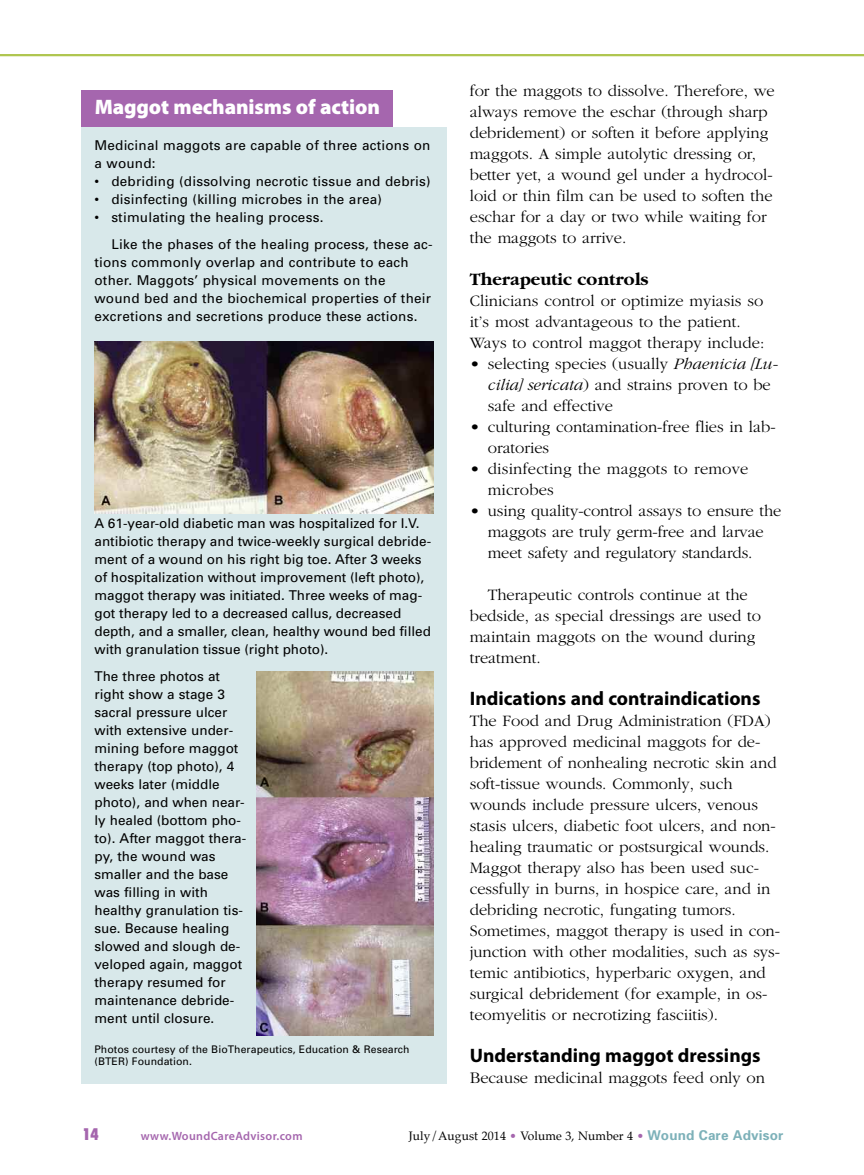
<style>
.page{position:relative;width:864px;height:1175px;background:#fff}
.page>*{position:absolute;margin:0;border:0;box-sizing:border-box;transform-origin:0 0}
.t1{font:900 21px "Myriad Pro";letter-spacing:-.005em;color:#fff}
.t2{font:700 19.5px "Myriad Pro";color:#000}
.t3{font:700 18px "Garamond";color:#000}
.t4{font:300 16.5px/21px "Garamond";color:#000}
.t5{font:900 condensed 16.5px "Futura BT";color:#a566ae}
.t6{font:13.5px/18px "Univers";color:#000}
.t7{font:12px "Palatino";letter-spacing:.01em;color:#000}
.t8{font:600 12px "Myriad Pro";letter-spacing:.025em;color:#a566ae}
.t9{font:10.5px/12px "Univers";letter-spacing:.005em;color:#000}
.s1{font-style:italic}
.s2{color:#a566ae}
.s3{font-family:"Univers";font-weight:700;font-size:13.5px;color:#7db1b9}
</style>
<div class="page">
<hr style="left:0;top:54px;width:864px;height:2px;background:#afc650">
<div style="left:81px;top:127px;width:366px;height:956px;background:#d8e8ea"></div>
<div style="left:81px;top:90px;width:311px;height:37px;background:#a566ae"></div>
<img style="left:94px;top:341px;width:340px;height:172px">
<img style="left:256px;top:671px;width:178px;height:364px">
<p class="t1" style="left:95px;top:99px;width:287px">Maggot mechanisms of action</p>
<p class="t6" style="left:94px;top:137px;width:337px">Medicinal maggots are capable of three actions on a wound:</p>
<p class="t6" style="left:95px;top:173px;width:338px">• debriding (dissolving necrotic tissue and debris)</p>
<p class="t6" style="left:95px;top:191px;width:289px">• disinfecting (killing microbes in the area)</p>
<p class="t6" style="left:111px;top:205px;width:323px;line-height:27px;text-indent:-17px">• stimulating the healing process.<br>Like the phases of the healing process, these ac-</p>
<p class="t6" style="left:95px;top:254px;width:338px">tions commonly overlap and contribute to each other. Maggots’ physical movements on the wound bed and the biochemical properties of their excretions and secretions produce these actions.</p>
<p class="t6" style="left:94px;top:515px;width:338px">A 61-year-old diabetic man was hospitalized for I.V. antibiotic therapy and twice-weekly surgical debride&shy;ment of a wound on his right big toe. After 3 weeks of hospitalization without improvement (left photo), maggot therapy was initiated. Three weeks of mag&shy;got therapy led to a decreased callus, decreased depth, and a smaller, clean, healthy wound bed filled with granulation tissue (right photo).</p>
<p class="t6" style="left:94px;top:668px;width:153px">The three photos at right show a stage 3 sacral pressure ulcer with extensive under&shy;mining before maggot therapy (top photo), 4 weeks later (middle photo), and when near&shy;ly healed (bottom pho&shy;to). After maggot thera&shy;py, the wound was smaller and the base was filling in with healthy granulation tis&shy;sue. Because healing slowed and slough de&shy;veloped again, maggot therapy resumed for maintenance debride&shy;ment until closure.</p>
<p class="t9" style="left:94px;top:1044px;width:317px">Photos courtesy of the BioTherapeutics, Education &amp; Research (BTER) Foundation.</p>
<p class="t4" style="left:470px;top:80px;width:307px">for the maggots to dissolve. Therefore, we always remove the eschar (through sharp debridement) or soften it before applying maggots. A simple autolytic dressing or, better yet, a wound gel under a hydrocol&shy;loid or thin film can be used to soften the eschar for a day or two while waiting for the maggots to arrive.</p>
<p class="t3" style="left:470px;top:268px;width:180px">Therapeutic controls</p>
<p class="t4" style="left:470px;top:290px;width:296px">Clinicians control or optimize myiasis so it’s most advantageous to the patient.<br>Ways to control maggot therapy include:</p>
<p class="t4" style="left:488px;top:353px;width:292px;text-indent:-18px">• selecting species (usually <span class="s1">Phaenicia [Lu&shy;cilia] sericata</span>) and strains proven to be safe and effective</p>
<p class="t4" style="left:488px;top:416px;width:289px;text-indent:-18px">• culturing contamination-free flies in lab&shy;oratories</p>
<p class="t4" style="left:488px;top:458px;width:262px;text-indent:-18px">• disinfecting the maggots to remove microbes</p>
<p class="t4" style="left:488px;top:500px;width:295px;text-indent:-18px">• using quality-control assays to ensure the maggots are truly germ-free and larvae meet safety and regulatory standards.</p>
<p class="t4" style="left:470px;top:584px;width:293px;text-indent:18px">Therapeutic controls continue at the bedside, as special dressings are used to maintain maggots on the wound during treatment.</p>
<p class="t2" style="left:470px;top:691px;width:292px">Indications and contraindications</p>
<p class="t4" style="left:470px;top:710px;width:312px">The Food and Drug Administration (FDA) has approved medicinal maggots for de&shy;bridement of nonhealing necrotic skin and soft-tissue wounds. Commonly, such wounds include pressure ulcers, venous stasis ulcers, diabetic foot ulcers, and non&shy;healing traumatic or postsurgical wounds.<br>Maggot therapy also has been used suc&shy;cessfully in burns, in hospice care, and in debriding necrotic, fungating tumors.<br>Sometimes, maggot therapy is used in con&shy;junction with other modalities, such as sys&shy;temic antibiotics, hyperbaric oxygen, and surgical debridement (for example, in os&shy;teomyelitis or necrotizing fasciitis).</p>
<p class="t2" style="left:470px;top:1048px;width:292px">Understanding maggot dressings</p>
<p class="t4" style="left:470px;top:1067px;width:297px">Because medicinal maggots feed only on</p>
<p class="t5" style="left:82px;top:1127px;width:18px">14</p>
<p class="t8" style="left:141px;top:1131px;width:163px">www.WoundCareAdvisor.com</p>
<p class="t7" style="left:409px;top:1130px;width:376px">July/August 2014 <span class="s2">•</span> Volume 3, Number 4 <span class="s2">•</span> <span class="s3">Wound Care Advisor</span></p>
</div>
